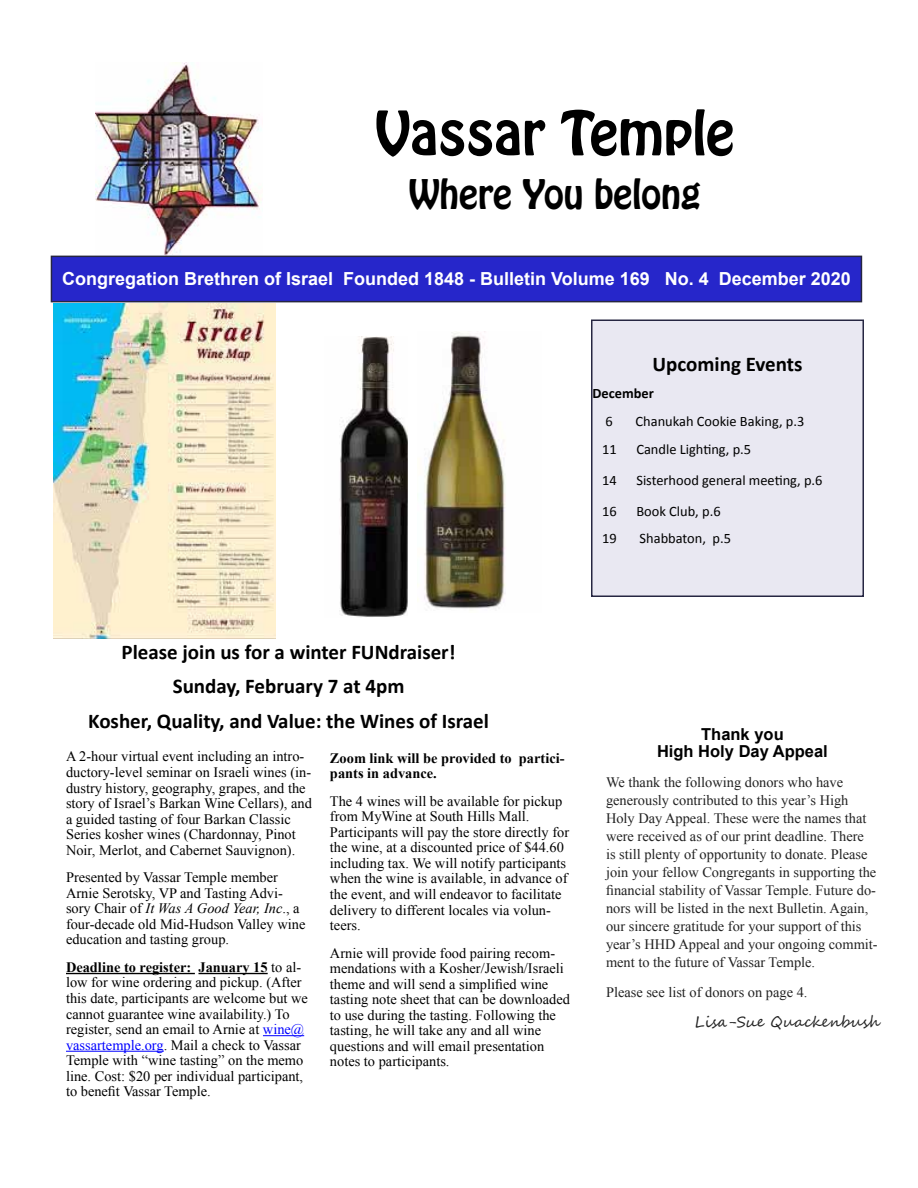
<style>
.page{position:relative;width:918px;height:1188px;background:#fff}
.page>*{position:absolute;margin:0;border:0;box-sizing:border-box;transform-origin:0 0}
.t1{font:54px "Hobo Std";color:#000}
.t2{font:36px "Hobo Std";color:#000}
.t3{font:700 21px/34.7px "Calibri";color:#000;text-align:center}
.t4{font:700 18px "Arial";color:#fff}
.t5{font:700 16.5px/17.9px "Arial";color:#000;text-align:center}
.t6{font:15px "Segoe Script";color:#222}
.t7{font:14.4px/15.6px "Times New Roman";color:#000}
.t8{font:14.4px/18px "Times New Roman";color:#222}
.t9{font:14.4px "Calibri";color:#000}
.t10{font:700 14.4px/15.6px "Times New Roman";color:#000}
.t11{font:700 14.4px "Calibri";color:#000}
.s1{font-style:italic}
.s2{font-weight:700}
.s3{color:#00f}
</style>
<div class="page">
<img style="left:95px;top:63px;width:168px;height:193px">
<div style="left:51px;top:256px;width:810px;height:46px;background:#2626ca"></div>
<div style="left:51px;top:256px;width:811px;height:46px;border:2px solid #262642"></div>
<img style="left:54px;top:304px;width:222px;height:335px">
<img style="left:339px;top:336px;width:69px;height:281px">
<img style="left:417px;top:332px;width:89px;height:277px">
<hr style="left:66px;top:973px;width:129px;height:1px;background:#000">
<hr style="left:198px;top:973px;width:70px;height:1px;background:#000">
<hr style="left:263px;top:1035px;width:41px;height:1px;background:#00f">
<hr style="left:66px;top:1051px;width:98px;height:1px;background:#00f">
<div style="left:592px;top:320px;width:271px;height:276px;background:#e9e8f2"></div>
<div style="left:591px;top:320px;width:273px;height:277px;border:2px solid #262642"></div>
<h1 class="t1" style="left:376px;top:96px;width:360px">Vassar Temple</h1>
<h2 class="t2" style="left:409px;top:170px;width:293px">Where You belong</h2>
<p class="t4" style="left:62px;top:266px;width:790px">Congregation Brethren of Israel Founded 1848 - Bulletin Volume 169 No. 4 December 2020</p>
<h3 class="t3" style="left:653px;top:346px;width:151px">Upcoming Events</h3>
<p class="t11" style="left:592px;top:384px;width:63px">December</p>
<p class="t9" style="left:606px;top:411px;width:9px">6</p>
<p class="t9" style="left:636px;top:411px;width:170px">Chanukah Cookie Baking, p.3</p>
<p class="t9" style="left:602px;top:439px;width:16px">11</p>
<p class="t9" style="left:636px;top:439px;width:116px">Candle Lighting, p.5</p>
<p class="t9" style="left:602px;top:470px;width:16px">14</p>
<p class="t9" style="left:636px;top:470px;width:188px">Sisterhood general meeting, p.6</p>
<p class="t9" style="left:602px;top:501px;width:16px">16</p>
<p class="t9" style="left:636px;top:501px;width:86px">Book Club, p.6</p>
<p class="t9" style="left:602px;top:528px;width:16px">19</p>
<p class="t9" style="left:640px;top:528px;width:93px">Shabbaton, p.5</p>
<h3 class="t3" style="left:88px;top:634px;width:402px">Please join us for a winter FUNdraiser!<br>Sunday, February 7 at 4pm<br>Kosher, Quality, and Value: the Wines of Israel</h3>
<p class="t7" style="left:66px;top:748px;width:247px">A 2-hour virtual event including an intro&shy;ductory-level seminar on Israeli wines (in&shy;dustry history, geography, grapes, and the story of Israel’s Barkan Wine Cellars), and a guided tasting of four Barkan Classic Series kosher wines (Chardonnay, Pinot Noir, Merlot, and Cabernet Sauvignon).</p>
<p class="t7" style="left:66px;top:869px;width:241px">Presented by Vassar Temple member Arnie Serotsky, VP and Tasting Advi&shy;sory Chair of <span class="s1">It Was A Good Year, Inc</span>., a four-decade old Mid-Hudson Valley wine education and tasting group.</p>
<p class="t7" style="left:66px;top:959px;width:243px"><span class="s2">Deadline to register: January 15</span> to al&shy;low for wine ordering and pickup. (After this date, participants are welcome but we cannot guarantee wine availability.) To register, send an email to Arnie at <span class="s3">wine@ vassartemple.org</span>. Mail a check to Vassar Temple with “wine tasting” on the memo line. Cost: $20 per individual participant, to benefit Vassar Temple.</p>
<p class="t10" style="left:330px;top:750px;width:236px">Zoom link will be provided to partici&shy;pants in advance.</p>
<p class="t7" style="left:330px;top:793px;width:241px">The 4 wines will be available for pickup from MyWine at South Hills Mall.<br>Participants will pay the store directly for the wine, at a discounted price of $44.60 including tax. We will notify participants when the wine is available, in advance of the event, and will endeavor to facilitate delivery to different locales via volun&shy;teers.</p>
<p class="t7" style="left:330px;top:945px;width:241px">Arnie will provide food pairing recom&shy;mendations with a Kosher/Jewish/Israeli theme and will send a simplified wine tasting note sheet that can be downloaded to use during the tasting. Following the tasting, he will take any and all wine questions and will email presentation notes to participants.</p>
<p class="t5" style="left:657px;top:725px;width:172px">Thank you<br>High Holy Day Appeal</p>
<p class="t8" style="left:606px;top:773px;width:273px">We thank the following donors who have generously contributed to this year’s High Holy Day Appeal. These were the names that were received as of our print deadline. There<br>is still plenty of opportunity to donate. Please join your fellow Congregants in supporting the financial stability of Vassar Temple. Future do&shy;nors will be listed in the next Bulletin. Again, our sincere gratitude for your support of this year’s HHD Appeal and your ongoing commit&shy;ment to the future of Vassar Temple.</p>
<p class="t8" style="left:606px;top:983px;width:203px">Please see list of donors on page 4.</p>
<p class="t6" style="left:695px;top:1010px;width:188px">Lisa-Sue Quackenbush</p>
</div>
